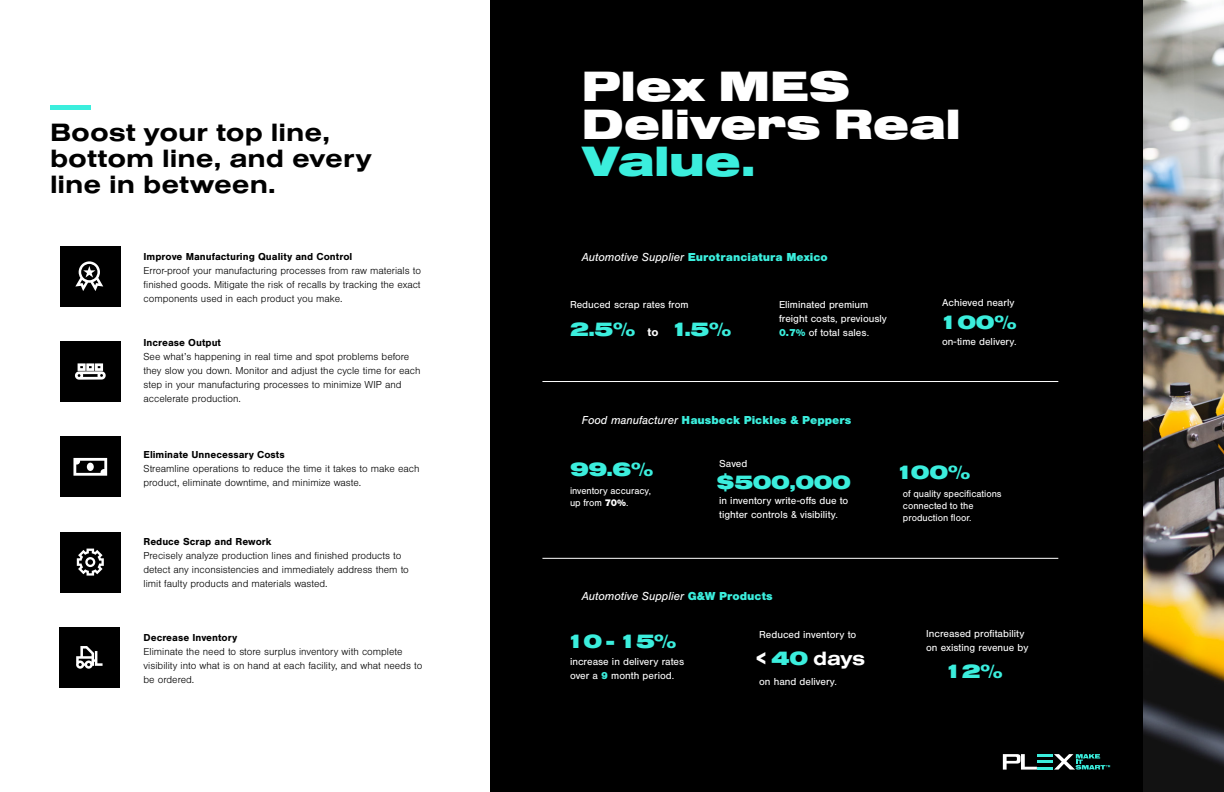
<style>
.page{position:relative;width:1224px;height:792px;background:#fff}
.page>*{position:absolute;margin:0;border:0;box-sizing:border-box;transform-origin:0 0}
.t1{font:900 44px "Nimbus San Ext";color:#fff}
.t2{font:900 44px "Nimbus San Ext";color:#3beedd}
.t3{font:700 26px/26px "Nimbus San Ext";color:#000}
.t4{font:900 20px "Nimbus San Ext";letter-spacing:-.025em;color:#3beedd}
.t5{font:700 20px "Nimbus San Ext";color:#fff}
.t6{font:900 12px "Nimbus San";color:#3beedd}
.t7{font:italic 12px "Nimbus San";color:#fff}
.t8{font:700 12px "Nimbus San";color:#fff}
.t9{font:300 10.5px/14px "Nimbus San";color:#000}
.t10{font:10.5px/14px "Nimbus San";color:#fff}
.t11{font:700 10.5px "Nimbus San";color:#000}
.t12{font:10px/12px "Nimbus San";color:#fff}
.s1{font-weight:400;font-style:italic;color:#fff}
.s2{font-weight:900;color:#3beedd}
.s3{font-weight:900}
.s4{font-weight:900;font-style:normal;color:#3beedd}
</style>
<div class="page">
<img style="left:1143px;top:0;width:81px;height:792px">
<hr style="left:50px;top:106px;width:40px;height:4px;background:#3beedd">
<div style="left:60px;top:532px;width:61px;height:60px;background:#000"></div>
<svg style="left:77px;top:549px;width:27px;height:27px"></svg>
<div style="left:59px;top:627px;width:61px;height:61px;background:#000"></div>
<svg style="left:76px;top:646px;width:27px;height:23px"></svg>
<div style="left:490px;top:0;width:653px;height:791px;background:#000"></div>
<div style="left:490px;top:736px;width:653px;height:56px;background:#000"></div>
<svg style="left:1003px;top:754px;width:34px;height:16px"></svg>
<hr style="left:1037px;top:767px;width:16px;height:3px;background:#3beedd">
<hr style="left:1037px;top:754px;width:16px;height:3px;background:#3beedd">
<hr style="left:1037px;top:760px;width:16px;height:3px;background:#3beedd">
<svg style="left:1054px;top:754px;width:56px;height:16px"></svg>
<div style="left:60px;top:246px;width:61px;height:60px;background:#000"></div>
<svg style="left:75px;top:261px;width:28px;height:30px"></svg>
<hr style="left:542px;top:558px;width:516px;height:1px;background:#fff">
<hr style="left:542px;top:381px;width:516px;height:1px;background:#fff">
<div style="left:60px;top:437px;width:61px;height:60px;background:#000"></div>
<svg style="left:73px;top:458px;width:34px;height:18px"></svg>
<div style="left:87px;top:463px;width:7px;height:8px;background:#fff;border-radius:50%"></div>
<div style="left:60px;top:341px;width:61px;height:61px;background:#000"></div>
<svg style="left:75px;top:363px;width:31px;height:17px"></svg>
<p class="t3" style="left:50px;top:118px;width:324px">Boost your top line, bottom line, and every line in between.</p>
<p class="t11" style="left:144px;top:251px;width:210px">Improve Manufacturing Quality and Control</p>
<p class="t9" style="left:144px;top:264px;width:279px;text-align:justify">Error-proof your manufacturing processes from raw materials to finished goods. Mitigate the risk of recalls by tracking the exact components used in each product you make.</p>
<p class="t11" style="left:144px;top:337px;width:79px">Increase Output</p>
<p class="t9" style="left:144px;top:350px;width:279px">See what’s happening in real time and spot problems before they slow you down. Monitor and adjust the cycle time for each step in your manufacturing processes to minimize WIP and accelerate production.</p>
<p class="t11" style="left:144px;top:449px;width:143px">Eliminate Unnecessary Costs</p>
<p class="t9" style="left:144px;top:462px;width:277px">Streamline operations to reduce the time it takes to make each product, eliminate downtime, and minimize waste.</p>
<p class="t11" style="left:144px;top:536px;width:130px">Reduce Scrap and Rework</p>
<p class="t9" style="left:144px;top:549px;width:267px">Precisely analyze production lines and finished products to detect any inconsistencies and immediately address them to limit faulty products and materials wasted.</p>
<p class="t11" style="left:144px;top:632px;width:95px">Decrease Inventory</p>
<p class="t9" style="left:144px;top:645px;width:280px">Eliminate the need to store surplus inventory with complete visibility into what is on hand at each facility, and what needs to be ordered.</p>
<p class="t1" style="left:582px;top:62px;width:270px">Plex MES</p>
<p class="t1" style="left:582px;top:99px;width:380px">Delivers Real</p>
<p class="t2" style="left:582px;top:137px;width:175px">Value.</p>
<p class="t6" style="left:582px;top:250px;width:247px"><span class="s1">Automotive Supplier</span> Eurotranciatura Mexico</p>
<p class="t10" style="left:570px;top:298px;width:120px">Reduced scrap rates from</p>
<p class="t10" style="left:779px;top:298px;width:109px">Eliminated premium freight costs, previously<br><span class="s2">0.7%</span> of total sales.</p>
<p class="t4" style="left:570px;top:318px;width:67px">2.5%</p>
<p class="t8" style="left:648px;top:325px;width:12px">to</p>
<p class="t4" style="left:670px;top:318px;width:63px">1.5%</p>
<p class="t6" style="left:582px;top:413px;width:271px"><span class="s1">Food manufacturer</span> Hausbeck Pickles &amp; Peppers</p>
<p class="t10" style="left:942px;top:296px;width:74px">Achieved nearly</p>
<p class="t4" style="left:939px;top:311px;width:79px">100%</p>
<p class="t10" style="left:942px;top:334px;width:76px">on-time delivery.</p>
<p class="t10" style="left:719px;top:457px;width:30px">Saved</p>
<p class="t4" style="left:570px;top:458px;width:85px">99.6%</p>
<p class="t4" style="left:895px;top:461px;width:77px">100%</p>
<p class="t12" style="left:570px;top:485px;width:83px">inventory accuracy,</p>
<p class="t12" style="left:570px;top:497px;width:60px">up from <span class="s3">70%</span>.</p>
<p class="t12" style="left:903px;top:487px;width:100px">of quality specifications connected to the production floor.</p>
<p class="t4" style="left:716px;top:471px;width:137px">$500,000</p>
<p class="t10" style="left:719px;top:494px;width:131px">in inventory write-offs due to tighter controls &amp; visibility.</p>
<p class="t7" style="left:582px;top:589px;width:192px">Automotive Supplier <span class="s4">G&amp;W Products</span></p>
<p class="t4" style="left:566px;top:630px;width:112px">10 - 15%</p>
<p class="t10" style="left:570px;top:655px;width:116px">increase in delivery rates over a <span class="s2">9</span> month period.</p>
<p class="t10" style="left:759px;top:628px;width:99px">Reduced inventory to</p>
<p class="t5" style="left:756px;top:645px;width:111px">&lt; <span class="s2">40</span> days</p>
<p class="t10" style="left:759px;top:674px;width:79px">on hand delivery.</p>
<p class="t10" style="left:926px;top:627px;width:100px">Increased profitability</p>
<p class="t10" style="left:926px;top:641px;width:104px">on existing revenue by</p>
<p class="t4" style="left:944px;top:660px;width:61px">12%</p>
</div>
